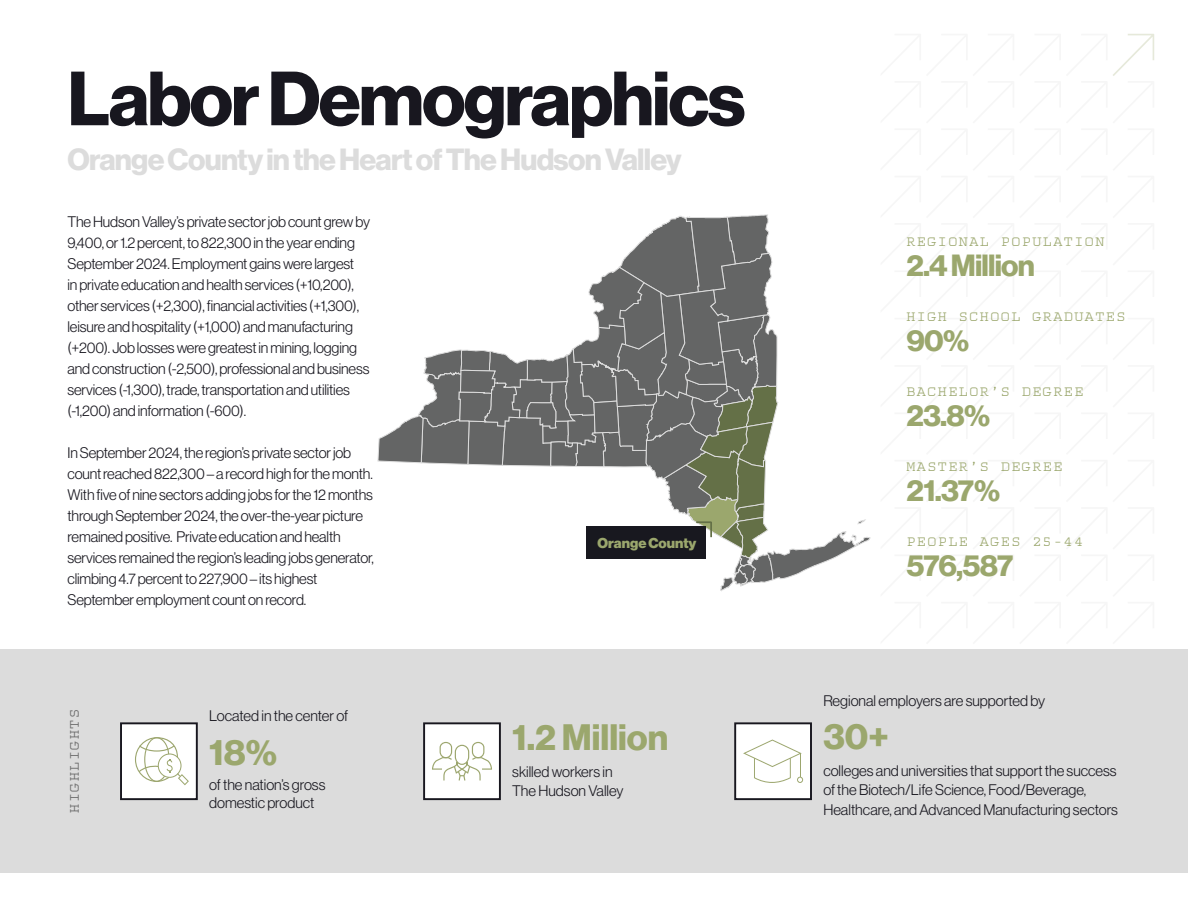
<style>
.page{position:relative;width:1188px;height:918px;background:#fff}
.page>*{position:absolute;margin:0;border:0;box-sizing:border-box;transform-origin:0 0}
.t1{font:75px "N Haas Grotesk DS Pro 75 Bd";letter-spacing:-.025em;color:#18171f}
.t2{font:36px "N Haas Grotesk DS Pro 75 Bd";color:#9ba76d}
.t3{font:30px "N Haas Grotesk DS Pro 75 Bd";letter-spacing:-.025em;color:#dcdcdc}
.t4{font:30px "N Haas Grotesk DS Pro 75 Bd";letter-spacing:-.025em;color:#9ba76d}
.t5{font:15px/21px "N Haas Grotesk DS Pro 45 Lt";letter-spacing:-.01em;color:#18171f}
.t6{font:15px "Kettler";letter-spacing:.1em;color:#9ba76d}
.t7{font:15px "Kettler";letter-spacing:.1em;color:#646464}
.t8{font:14.1px "N Haas Grotesk DS Pro 95 Blk";color:#9ba76d}
</style>
<div class="page">
<svg style="left:1113px;top:34px;width:41px;height:42px"></svg>
<div style="left:0;top:650px;width:1188px;height:223px;background:#dcdcdc"></div>
<svg style="left:377px;top:214px;width:494px;height:377px"></svg>
<div style="left:120px;top:722px;width:78px;height:78px;background:#fff;border:2px solid #18171f"></div>
<div style="left:423px;top:722px;width:78px;height:78px;background:#fff;border:2px solid #18171f"></div>
<div style="left:734px;top:722px;width:78px;height:78px;background:#fff;border:2px solid #18171f"></div>
<svg style="left:743px;top:740px;width:60px;height:43px"></svg>
<svg style="left:432px;top:742px;width:60px;height:39px"></svg>
<svg style="left:135px;top:737px;width:54px;height:48px"></svg>
<p class="t1" style="left:68px;top:55px;width:679px">Labor Demographics</p>
<p class="t3" style="left:68px;top:142px;width:616px">Orange County in the Heart of The Hudson Valley</p>
<p class="t5" style="left:68px;top:211px;width:304px">The Hudson Valley’s private sector job count grew by 9,400, or 1.2 percent, to 822,300 in the year ending September 2024. Employment gains were largest<br>in private education and health services (+10,200), other services (+2,300), financial activities (+1,300), leisure and hospitality (+1,000) and manufacturing (+200). Job losses were greatest in mining, logging and construction (-2,500), professional and business services (-1,300), trade, transportation and utilities (-1,200) and information (-600).</p>
<p class="t5" style="left:68px;top:442px;width:308px">In September 2024, the region’s private sector job count reached 822,300 – a record high for the month.<br>With five of nine sectors adding jobs for the 12 months through September 2024, the over-the-year picture remained positive. Private education and health services remained the region’s leading jobs generator, climbing 4.7 percent to 227,900 – its highest September employment count on record.</p>
<p class="t7" style="left:66px;top:813px;width:105px;rotate:-90deg">HIGHLIGHTS</p>
<p class="t5" style="left:209px;top:706px;width:140px">Located in the center of</p>
<p class="t2" style="left:209px;top:731px;width:69px">18%</p>
<p class="t5" style="left:209px;top:776px;width:118px;line-height:18px">of the nation’s gross domestic product</p>
<p class="t8" style="left:598px;top:535px;width:101px">Orange County</p>
<p class="t2" style="left:512px;top:716px;width:157px">1.2 Million</p>
<p class="t5" style="left:512px;top:761px;width:102px">skilled workers in</p>
<p class="t5" style="left:512px;top:780px;width:113px">The Hudson Valley</p>
<p class="t6" style="left:906px;top:233px;width:200px">REGIONAL POPULATION</p>
<p class="t4" style="left:906px;top:248px;width:130px">2.4 Million</p>
<p class="t6" style="left:906px;top:308px;width:221px">HIGH SCHOOL GRADUATES</p>
<p class="t4" style="left:906px;top:323px;width:64px">90%</p>
<p class="t6" style="left:906px;top:383px;width:178px">BACHELOR’S DEGREE</p>
<p class="t4" style="left:906px;top:398px;width:85px">23.8%</p>
<p class="t6" style="left:906px;top:458px;width:157px">MASTER’S DEGREE</p>
<p class="t4" style="left:906px;top:473px;width:95px">21.37%</p>
<p class="t6" style="left:906px;top:533px;width:178px">PEOPLE AGES 25-44</p>
<p class="t4" style="left:906px;top:548px;width:109px">576,587</p>
<p class="t5" style="left:823px;top:691px;width:223px">Regional employers are supported by</p>
<p class="t2" style="left:823px;top:716px;width:67px">30+</p>
<p class="t5" style="left:823px;top:761px;width:295px;line-height:19.2px">colleges and universities that support the success of the Biotech/Life Science, Food/Beverage,</p>
<p class="t5" style="left:823px;top:799px;width:296px">Healthcare, and Advanced Manufacturing sectors</p>
</div>
